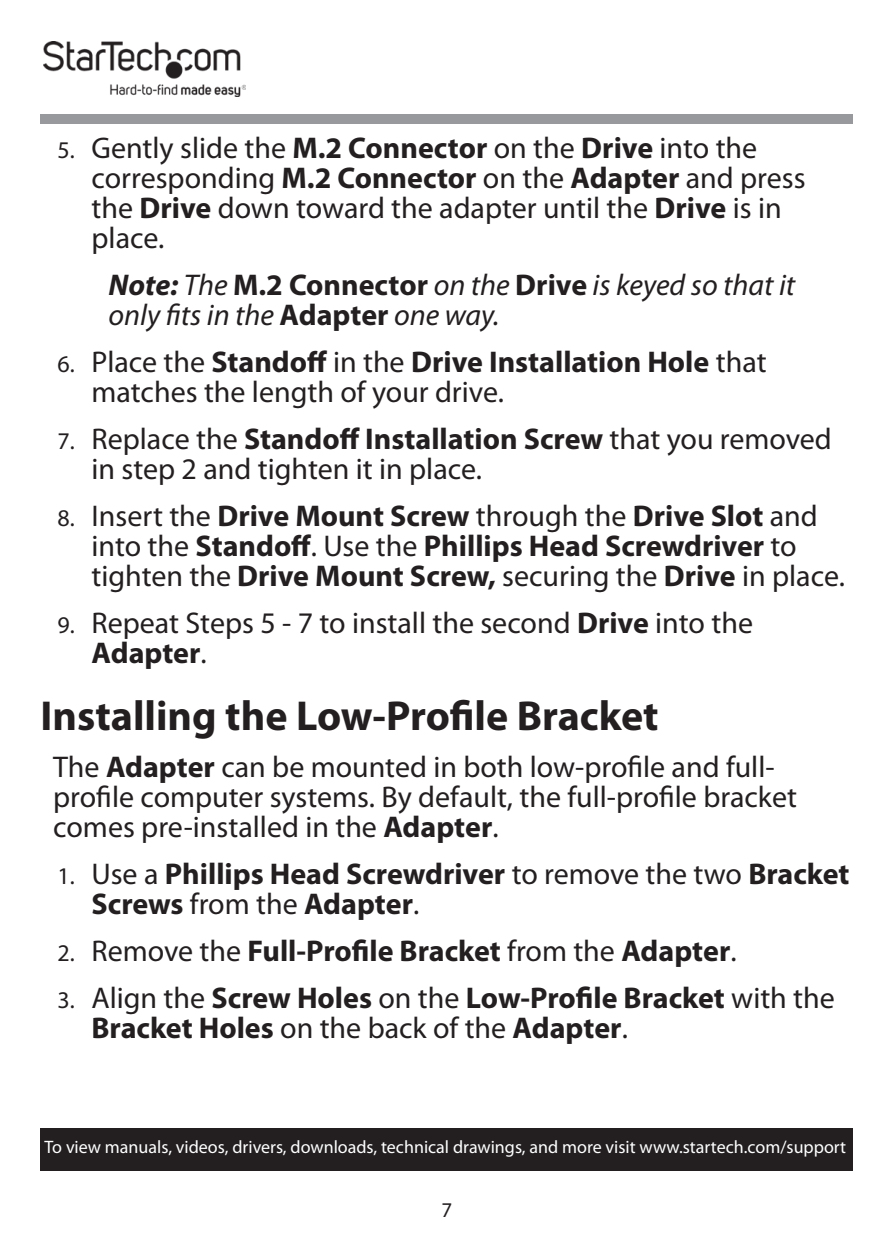
<style>
.page{position:relative;width:893px;height:1259px;background:#fff}
.page>*{position:absolute;margin:0;border:0;box-sizing:border-box;transform-origin:0 0}
.t1{font:700 42px "Myriad Pro";color:#231f20}
.Text{font:30px/30px "Myriad Pro";color:#231f20}
.t2{font:700 30px/30px "Myriad Pro";color:#231f20}
.Note{font:italic 30px/30px "Myriad Pro";color:#231f20}
.t3{font:21px "Myriad Pro";color:#231f20}
.t4{font:18px "Myriad Pro";color:#fff}
.s1{font-size:24px}
.s2{font-weight:700}
.s3{font-weight:700;font-style:normal}
.s4{font-weight:400;font-size:24px}
.s5{font-weight:400}
</style>
<div class="page">
<img style="left:43px;top:42px;width:203px;height:55px">
<div style="left:40px;top:115px;width:812px;height:9px;background:#97999c"></div>
<div style="left:40px;top:1128px;width:812px;height:42px;background:#231f20"></div>
<p class="Text" style="left:92px;top:132px;width:715px;text-indent:-34px"><span class="s1">5.</span> Gently slide the <span class="s2">M.2 Connector</span> on the <span class="s2">Drive</span> into the corresponding <span class="s2">M.2 Connector</span> on the <span class="s2">Adapter</span> and press the <span class="s2">Drive</span> down toward the adapter until the <span class="s2">Drive</span> is in place.</p>
<p class="Note" style="left:109px;top:269px;width:688px"><span class="s2">Note:</span> The <span class="s3">M.2 Connector</span> on the <span class="s3">Drive</span> is keyed so that it only fits in the <span class="s3">Adapter</span> one way.</p>
<p class="Text" style="left:92px;top:346px;width:677px;text-indent:-34px"><span class="s1">6.</span> Place the <span class="s2">Standoff</span> in the <span class="s2">Drive Installation Hole</span> that matches the length of your drive.</p>
<p class="Text" style="left:92px;top:423px;width:742px;text-indent:-34px"><span class="s1">7.</span> Replace the <span class="s2">Standoff Installation Screw</span> that you removed in step 2 and tighten it in place.</p>
<p class="t2" style="left:92px;top:499px;width:755px;text-indent:-34px"><span class="s4">8.</span> <span class="s5">Insert the</span> Drive Mount Screw <span class="s5">through the</span> Drive Slot <span class="s5">and into the</span> Standoff<span class="s5">. Use the</span> Phillips Head Screwdriver <span class="s5">to tighten the</span> Drive Mount Screw, <span class="s5">securing the</span> Drive <span class="s5">in place.</span></p>
<p class="Text" style="left:92px;top:607px;width:663px;text-indent:-34px"><span class="s1">9.</span> Repeat Steps 5 - 7 to install the second <span class="s2">Drive</span> into the<br><span class="s2">Adapter</span>.</p>
<h1 class="t1" style="left:40px;top:689px;width:620px">Installing the Low-Profile Bracket</h1>
<p class="Text" style="left:53px;top:752px;width:745px">The <span class="s2">Adapter</span> can be mounted in both low-profile and full&shy;profile computer systems. By default, the full-profile bracket comes pre-installed in the <span class="s2">Adapter</span>.</p>
<p class="t2" style="left:92px;top:858px;width:760px;text-indent:-34px"><span class="s4">1.</span> <span class="s5">Use a</span> Phillips Head Screwdriver <span class="s5">to remove the two</span> Bracket<br>Screws <span class="s5">from the</span> Adapter<span class="s5">.</span></p>
<p class="t2" style="left:58px;top:935px;width:681px"><span class="s4">2.</span> <span class="s5">Remove the</span> Full-Profile Bracket <span class="s5">from the</span> Adapter<span class="s5">.</span></p>
<p class="t2" style="left:92px;top:982px;width:745px;text-indent:-34px"><span class="s4">3.</span> <span class="s5">Align the</span> Screw Holes <span class="s5">on the</span> Low-Profile Bracket <span class="s5">with the<br></span>Bracket Holes <span class="s5">on the back of the</span> Adapter<span class="s5">.</span></p>
<p class="t4" style="left:45px;top:1135px;width:803px">To view manuals, videos, drivers, downloads, technical drawings, and more visit www.startech.com/support</p>
<p class="t3" style="left:442px;top:1197px;width:12px">7</p>
</div>
